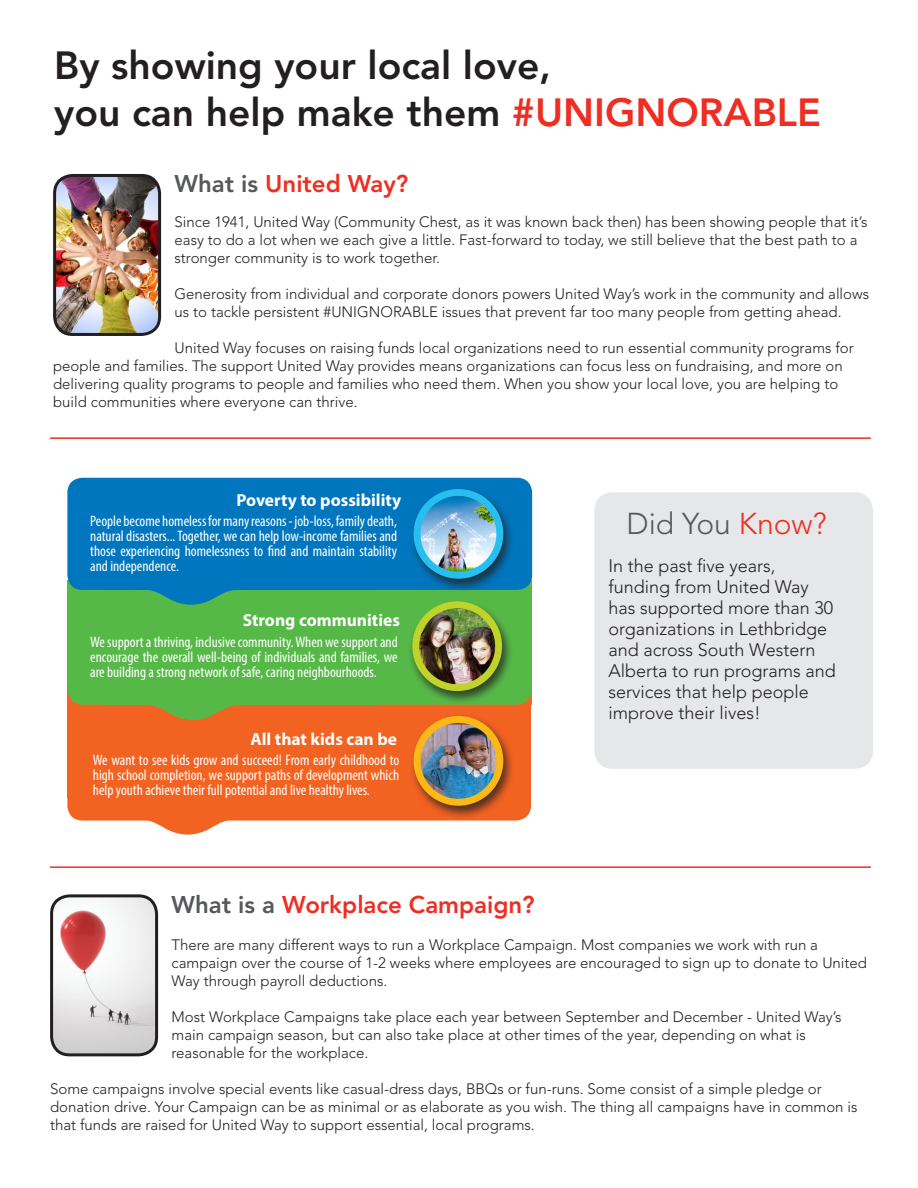
<style>
.page{position:relative;width:918px;height:1188px;background:#fff}
.page>*{position:absolute;margin:0;border:0;box-sizing:border-box;transform-origin:0 0}
.t1{font:800 39px "Avenir LT Std";color:#231f20}
.t2{font:300 30px "Avenir LT Std";color:#57585a}
.t3{font:800 24px "Avenir LT Std";color:#ee2e22}
.t4{font:300 18px/21px "Avenir LT Std";color:#231f20}
.t5{font:700 17.4px "Myriad Pro";color:#fff}
.t6{font:condensed 15.15px/15px "Myriad Pro";color:#fff;text-align:justify}
.t7{font:300 15px/18px "Avenir LT Std";color:#231f20}
.s1{color:#ee2e22}
.s2{color:#57585a}
</style>
<div class="page">
<div style="left:594px;top:492px;width:279px;height:277px;background:#e6e7e9;border-radius:18px"></div>
<div style="left:67px;top:708px;width:464px;height:113px;background:#f26221;border-radius:15px"></div>
<div style="left:68px;top:593px;width:464px;height:112px;background:#56b947;border-radius:15px"></div>
<svg style="left:89px;top:590px;width:300px;height:245px"></svg>
<div style="left:67px;top:478px;width:465px;height:112px;background:#0076be;border-radius:15px"></div>
<div style="left:409px;top:487px;width:106px;height:105px;background:#231f20;opacity:.75"></div>
<img style="left:417px;top:493px;width:83px;height:82px">
<div style="left:414px;top:489px;width:89px;height:90px;border:7px solid #26bff0;border-radius:50%"></div>
<div style="left:409px;top:714px;width:106px;height:105px;background:#231f20;opacity:.75"></div>
<img style="left:417px;top:725px;width:83px;height:75px">
<div style="left:414px;top:716px;width:89px;height:90px;border:7px solid #fcb814;border-radius:50%"></div>
<div style="left:408px;top:599px;width:106px;height:106px;background:#231f20;opacity:.75"></div>
<img style="left:416px;top:609px;width:83px;height:79px">
<div style="left:412px;top:601px;width:90px;height:90px;border:7px solid #c0d32b;border-radius:50%"></div>
<img style="left:55px;top:175px;width:105px;height:159px">
<div style="left:53px;top:174px;width:108px;height:162px;border:3px solid #231f20;border-radius:18px"></div>
<hr style="left:50px;top:437px;width:821px;height:2px;background:#ee2e22">
<img style="left:54px;top:898px;width:103px;height:157px">
<div style="left:50px;top:894px;width:108px;height:162px;border:3px solid #231f20;border-radius:18px"></div>
<hr style="left:50px;top:866px;width:821px;height:2px;background:#ee2e22">
<p class="t1" style="left:54px;top:43px;width:498px">By showing your local love,</p>
<p class="t1" style="left:54px;top:89px;width:768px">you can help make them <span class="s1">#UNIGNORABLE</span></p>
<p class="t3" style="left:175px;top:170px;width:235px"><span class="s2">What is</span> United Way?</p>
<p class="t7" style="left:175px;top:212px;width:694px">Since 1941, United Way (Community Chest, as it was known back then) has been showing people that it’s easy to do a lot when we each give a little. Fast-forward to today, we still believe that the best path to a stronger community is to work together.</p>
<p class="t7" style="left:175px;top:284px;width:696px">Generosity from individual and corporate donors powers United Way’s work in the community and allows us to tackle persistent #UNIGNORABLE issues that prevent far too many people from getting ahead.</p>
<p class="t7" style="left:53px;top:338px;width:802px;text-indent:122px">United Way focuses on raising funds local organizations need to run essential community programs for people and families. The support United Way provides means organizations can focus less on fundraising, and more on delivering quality programs to people and families who need them. When you show your local love, you are helping to build communities where everyone can thrive.</p>
<p class="t5" style="left:236px;top:489px;width:166px">Poverty to possibility</p>
<p class="t6" style="left:90px;top:513px;width:308px">People become homeless for many reasons - job-loss, family death, natural disasters... Together, we can help low-income families and those experiencing homelessness to find and maintain stability and independence.</p>
<p class="t5" style="left:243px;top:609px;width:159px">Strong communities</p>
<p class="t6" style="left:90px;top:635px;width:309px">We support a thriving, inclusive community. When we support and encourage the overall well-being of individuals and families, we are building a strong network of safe, caring neighbourhoods.</p>
<p class="t5" style="left:250px;top:728px;width:148px">All that kids can be</p>
<p class="t6" style="left:93px;top:752px;width:308px">We want to see kids grow and succeed! From early childhood to high school completion, we support paths of development which help youth achieve their full potential and live healthy lives.</p>
<p class="t2" style="left:626px;top:506px;width:202px">Did You <span class="s1">Know?</span></p>
<p class="t4" style="left:608px;top:555px;width:229px">In the past five years, funding from United Way has supported more than 30 organizations in Lethbridge and across South Western<br>Alberta to run programs and services that help people improve their lives!</p>
<p class="t3" style="left:172px;top:890px;width:365px"><span class="s2">What is a</span> Workplace Campaign?</p>
<p class="t7" style="left:172px;top:936px;width:697px">There are many different ways to run a Workplace Campaign. Most companies we work with run a campaign over the course of 1-2 weeks where employees are encouraged to sign up to donate to United<br>Way through payroll deductions.</p>
<p class="t7" style="left:172px;top:1008px;width:671px">Most Workplace Campaigns take place each year between September and December - United Way’s main campaign season, but can also take place at other times of the year, depending on what is reasonable for the workplace.</p>
<p class="t7" style="left:50px;top:1080px;width:809px">Some campaigns involve special events like casual-dress days, BBQs or fun-runs. Some consist of a simple pledge or donation drive. Your Campaign can be as minimal or as elaborate as you wish. The thing all campaigns have in common is that funds are raised for United Way to support essential, local programs.</p>
</div>
